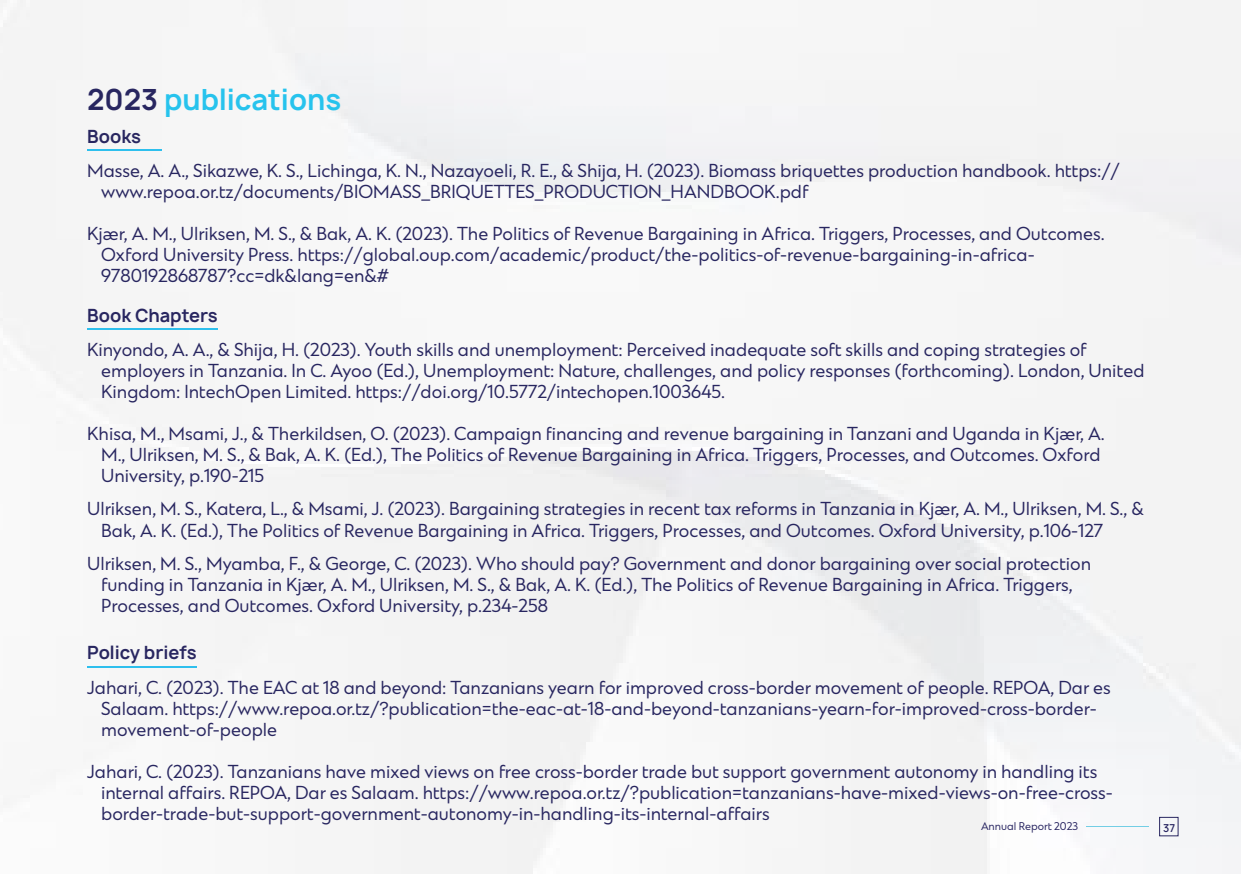
<style>
.page{position:relative;width:1241px;height:874px;background:#fff}
.page>*{position:absolute;margin:0;border:0;box-sizing:border-box;transform-origin:0 0}
.t1{font:700 28px "Manrope";color:#27c3ed}
.t2{font:17.5px/21px "SC Prosper Sans";color:#282660}
.t3{font:700 17.5px "Manrope";color:#282660}
.t4{font:10.5px "SC Prosper Sans";color:#282561}
.t5{font:600 10.5px "Manrope";color:#282561}
.s1{color:#282660}
</style>
<div class="page">
<div style="left:0;top:0;width:1240px;height:873px;background:#f5f5f5"></div>
<div style="left:1159px;top:816px;width:19px;height:19px;border:1px solid #282660"></div>
<hr style="left:1086px;top:825px;width:62px;height:1px;background:#73cee5">
<hr style="left:87px;top:149px;width:75px;height:2px;background:#2ebfed">
<hr style="left:87px;top:665px;width:110px;height:1px;background:#2ebfed">
<hr style="left:87px;top:328px;width:131px;height:1px;background:#2ebfed">
<h1 class="t1" style="left:87px;top:81px;width:255px"><span class="s1">2023</span> publications</h1>
<p class="t3" style="left:87px;top:125px;width:55px">Books</p>
<p class="t2" style="left:101px;top:160px;width:1020px;text-indent:-14px">Masse, A. A., Sikazwe, K. S., Lichinga, K. N., Nazayoeli, R. E., &amp; Shija, H. (2023). Biomass briquettes production handbook. https:// www.repoa.or.tz/documents/BIOMASS_BRIQUETTES_PRODUCTION_HANDBOOK.pdf</p>
<p class="t2" style="left:101px;top:223px;width:1004px;text-indent:-14px">Kjær, A. M., Ulriksen, M. S., &amp; Bak, A. K. (2023). The Politics of Revenue Bargaining in Africa. Triggers, Processes, and Outcomes.<br>Oxford University Press. https://global.oup.com/academic/product/the-politics-of-revenue-bargaining-in-africa-<br>9780192868787?cc=dk&amp;lang=en&amp;#</p>
<p class="t3" style="left:87px;top:303px;width:132px">Book Chapters</p>
<p class="t2" style="left:101px;top:338px;width:1044px;text-indent:-14px">Kinyondo, A. A., &amp; Shija, H. (2023). Youth skills and unemployment: Perceived inadequate soft skills and coping strategies of employers in Tanzania. In C. Ayoo (Ed.), Unemployment: Nature, challenges, and policy responses (forthcoming). London, United<br>Kingdom: IntechOpen Limited. https://doi.org/10.5772/intechopen.1003645.</p>
<p class="t2" style="left:101px;top:422px;width:1005px;text-indent:-14px">Khisa, M., Msami, J., &amp; Therkildsen, O. (2023). Campaign financing and revenue bargaining in Tanzani and Uganda in Kjær, A.<br>M., Ulriksen, M. S., &amp; Bak, A. K. (Ed.), The Politics of Revenue Bargaining in Africa. Triggers, Processes, and Outcomes. Oxford<br>University, p.190-215</p>
<p class="t2" style="left:101px;top:498px;width:1044px;text-indent:-14px">Ulriksen, M. S., Katera, L., &amp; Msami, J. (2023). Bargaining strategies in recent tax reforms in Tanzania in Kjær, A. M., Ulriksen, M. S., &amp;<br>Bak, A. K. (Ed.), The Politics of Revenue Bargaining in Africa. Triggers, Processes, and Outcomes. Oxford University, p.106-127</p>
<p class="t2" style="left:101px;top:552px;width:991px;text-indent:-14px">Ulriksen, M. S., Myamba, F., &amp; George, C. (2023). Who should pay? Government and donor bargaining over social protection funding in Tanzania in Kjær, A. M., Ulriksen, M. S., &amp; Bak, A. K. (Ed.), The Politics of Revenue Bargaining in Africa. Triggers,<br>Processes, and Outcomes. Oxford University, p.234-258</p>
<p class="t3" style="left:87px;top:641px;width:111px">Policy briefs</p>
<p class="t2" style="left:101px;top:676px;width:1011px;text-indent:-14px">Jahari, C. (2023). The EAC at 18 and beyond: Tanzanians yearn for improved cross-border movement of people. REPOA, Dar es<br>Salaam. https://www.repoa.or.tz/?publication=the-eac-at-18-and-beyond-tanzanians-yearn-for-improved-cross-border&shy;movement-of-people</p>
<p class="t2" style="left:101px;top:760px;width:1012px;text-indent:-14px">Jahari, C. (2023). Tanzanians have mixed views on free cross-border trade but support government autonomy in handling its internal affairs. REPOA, Dar es Salaam. https://www.repoa.or.tz/?publication=tanzanians-have-mixed-views-on-free-cross&shy;border-trade-but-support-government-autonomy-in-handling-its-internal-affairs</p>
<p class="t4" style="left:980px;top:818px;width:98px">Annual Report 2023</p>
<p class="t5" style="left:1163px;top:820px;width:13px">37</p>
</div>
